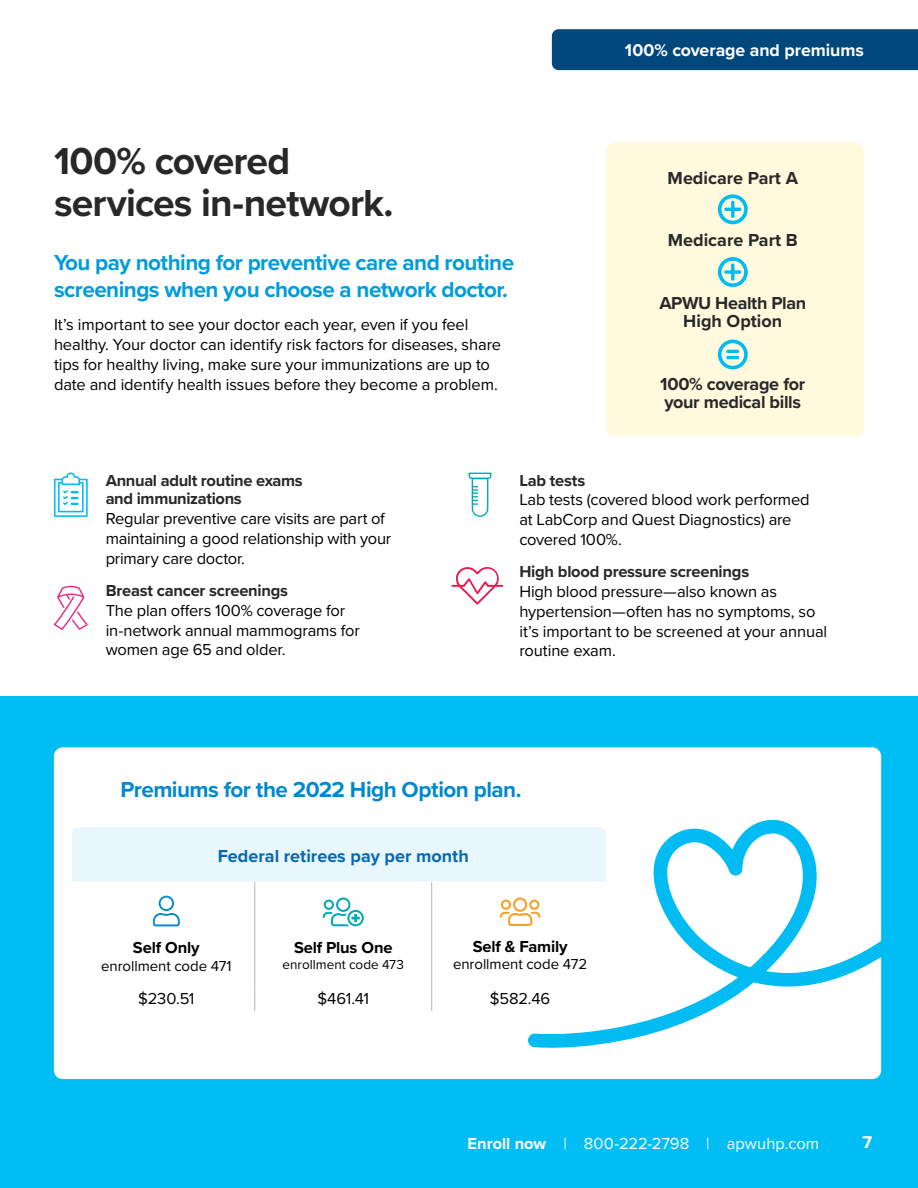
<style>
.page{position:relative;width:918px;height:1188px;background:#fff}
.page>*{position:absolute;margin:0;border:0;box-sizing:border-box;transform-origin:0 0}
.t1{font:700 39px/42px "Proxima Nova";letter-spacing:-.02em;color:#292829}
.t2{font:700 22.5px/27px "Proxima Nova";letter-spacing:-.025em;color:#009cdc}
.t3{font:700 22.5px "Proxima Nova";letter-spacing:-.025em;color:#0089ce}
.t4{font:700 18px/18px "Proxima Nova";letter-spacing:-.015em;color:#292829;text-align:center}
.Table_Header{font:700 18px "Proxima Nova";color:#0668b3}
.t5{font:700 17.7px "Proxima Nova";letter-spacing:-.005em;color:#fff}
.Paragraph_Style_-_ne{font:16.5px/19.8px "Proxima Nova";letter-spacing:-.01em;color:#000}
.t6{font:700 16.5px/18.8px "Proxima Nova";letter-spacing:-.015em;color:#292829}
.Paragraph_Style_-_ne-2{font:16.5px "Proxima Nova";color:#fff}
.Paragraph_Style_-_ne-3{font:700 16.5px "Proxima Nova";letter-spacing:-.005em;color:#000}
.Paragraph_Style_-_ne-4{font:15px "Proxima Nova";letter-spacing:-.005em;color:#000}
.Paragraph_Style_-_ne-5{font:13.5px "Proxima Nova";color:#000}
.s1{font-weight:700}
</style>
<div class="page">
<div style="left:0;top:697px;width:918px;height:491px;background:#00bef3"></div>
<div style="left:606px;top:143px;width:258px;height:293px;background:#fffade;border-radius:9px"></div>
<div style="left:54px;top:747px;width:827px;height:332px;background:#fff;border-radius:9px"></div>
<svg style="left:718px;top:340px;width:30px;height:29px"></svg>
<svg style="left:718px;top:194px;width:30px;height:30px"></svg>
<svg style="left:718px;top:257px;width:30px;height:30px"></svg>
<svg style="left:54px;top:586px;width:34px;height:44px"></svg>
<svg style="left:451px;top:567px;width:52px;height:38px"></svg>
<svg style="left:54px;top:473px;width:34px;height:44px"></svg>
<svg style="left:468px;top:472px;width:24px;height:45px"></svg>
<div style="left:552px;top:29px;width:366px;height:41px;background:#00477b"></div>
<svg style="left:528px;top:820px;width:354px;height:228px"></svg>
<div style="left:72px;top:827px;width:534px;height:54px;background:#e8f6fd"></div>
<hr style="left:255px;top:882px;width:1px;height:102px;background:#b1b4b6">
<hr style="left:431px;top:882px;width:1px;height:102px;background:#b1b4b6">
<svg style="left:255px;top:984px;width:1px;height:27px"></svg>
<svg style="left:431px;top:984px;width:1px;height:27px"></svg>
<svg style="left:153px;top:896px;width:27px;height:30px"></svg>
<svg style="left:323px;top:898px;width:41px;height:28px"></svg>
<svg style="left:500px;top:898px;width:40px;height:28px"></svg>
<h1 class="t1" style="left:54px;top:139px;width:341px">100% covered services in-network.</h1>
<h2 class="t2" style="left:54px;top:248px;width:462px">You pay nothing for preventive care and routine screenings when you choose a network doctor.</h2>
<p class="Paragraph_Style_-_ne" style="left:54px;top:314px;width:449px">It’s important to see your doctor each year, even if you feel healthy. Your doctor can identify risk factors for diseases, share tips for healthy living, make sure your immunizations are up to date and identify health issues before they become a problem.</p>
<p class="t5" style="left:625px;top:36px;width:240px">100% coverage and premiums</p>
<p class="t4" style="left:668px;top:168px;width:132px">Medicare Part A</p>
<p class="t4" style="left:668px;top:231px;width:131px">Medicare Part B</p>
<p class="t4" style="left:659px;top:294px;width:148px">APWU Health Plan<br>High Option</p>
<p class="t4" style="left:660px;top:375px;width:147px;text-align:left">100% coverage for your medical bills</p>
<h3 class="t6" style="left:106px;top:470px;width:199px">Annual adult routine exams and immunizations</h3>
<p class="Paragraph_Style_-_ne" style="left:106px;top:508px;width:287px">Regular preventive care visits are part of maintaining a good relationship with your primary care doctor.</p>
<h3 class="t6" style="left:106px;top:581px;width:184px">Breast cancer screenings</h3>
<p class="Paragraph_Style_-_ne" style="left:106px;top:600px;width:256px">The plan offers 100% coverage for in-network annual mammograms for women age 65 and older.</p>
<h3 class="t6" style="left:519px;top:470px;width:67px">Lab tests</h3>
<p class="Paragraph_Style_-_ne" style="left:519px;top:489px;width:292px">Lab tests (covered blood work performed at LabCorp and Quest Diagnostics) are covered 100%.</p>
<h3 class="t6" style="left:519px;top:562px;width:231px">High blood pressure screenings</h3>
<p class="Paragraph_Style_-_ne" style="left:519px;top:581px;width:309px">High blood pressure—also known as hypertension—often has no symptoms, so it’s important to be screened at your annual routine exam.</p>
<h2 class="t3" style="left:121px;top:772px;width:402px">Premiums for the 2022 High Option plan.</h2>
<p class="Table_Header" style="left:218px;top:842px;width:253px">Federal retirees pay per month</p>
<p class="Paragraph_Style_-_ne-3" style="left:133px;top:935px;width:68px">Self Only</p>
<p class="Paragraph_Style_-_ne-4" style="left:101px;top:955px;width:132px">enrollment code 471</p>
<p class="Paragraph_Style_-_ne-3" style="left:294px;top:935px;width:100px">Self Plus One</p>
<p class="Paragraph_Style_-_ne-5" style="left:283px;top:955px;width:123px">enrollment code 473</p>
<p class="Paragraph_Style_-_ne-3" style="left:473px;top:935px;width:96px">Self &amp; Family</p>
<p class="Paragraph_Style_-_ne-4" style="left:453px;top:953px;width:136px">enrollment code 472</p>
<p class="Paragraph_Style_-_ne" style="left:138px;top:988px;width:58px">$230.51</p>
<p class="Paragraph_Style_-_ne" style="left:317px;top:988px;width:53px">$461.41</p>
<p class="Paragraph_Style_-_ne" style="left:490px;top:988px;width:62px">$582.46</p>
<p class="Paragraph_Style_-_ne-2" style="left:467px;top:1131px;width:353px"><span class="s1">Enroll now</span> | 800-222-2798 | apwuhp.com</p>
<p class="t5" style="left:863px;top:1129px;width:11px">7</p>
</div>
